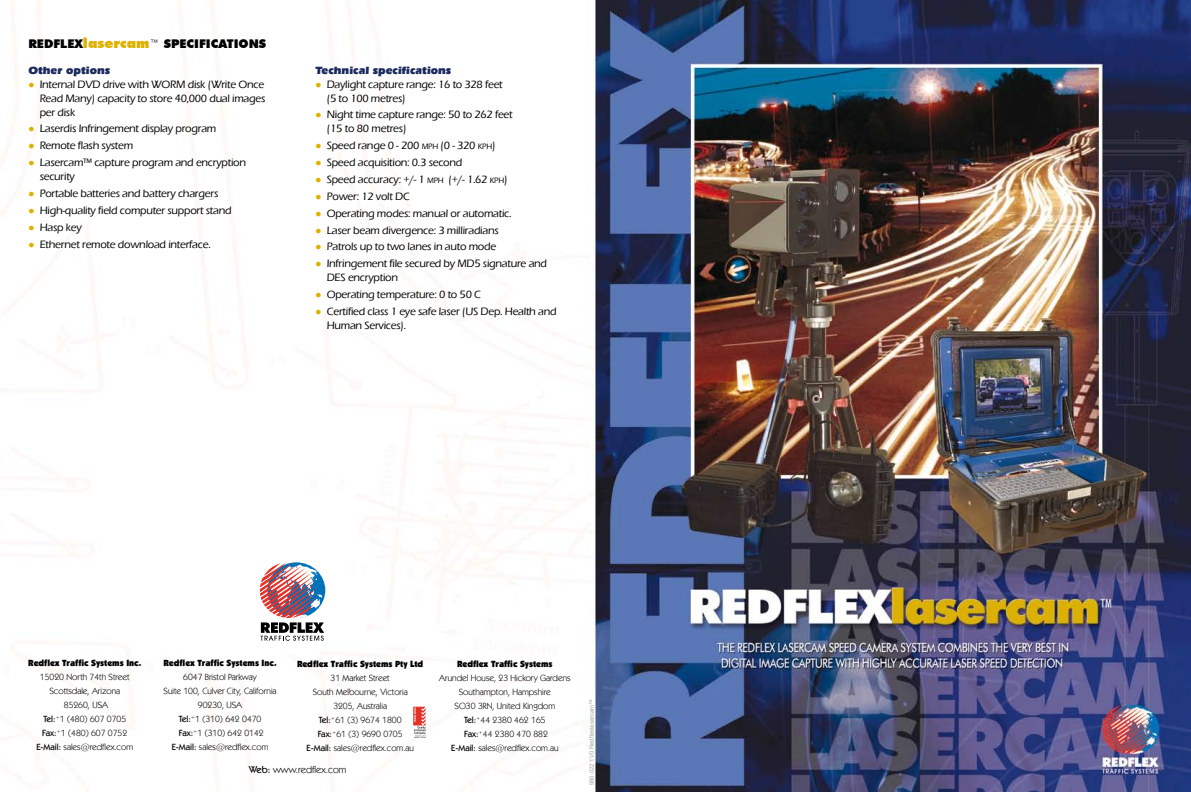
<style>
.page{position:relative;width:1191px;height:792px;background:#fff}
.page>*{position:absolute;margin:0;border:0;box-sizing:border-box;transform-origin:0 0}
.t1{font:900 12px "Futura BT";color:#000}
.t2{font:500 11px/16.9px "Eras ITC";letter-spacing:-.025em;color:#000}
.t3{font:900 11px "Eras IT Cby BT";color:#1b295e}
.t4{font:10px "Kabel IT Cby BT";color:#000}
.t5{font:9px/14px "Kabel IT Cby BT";color:#000;text-align:center}
.t6{font:900 9px "Kabel IT Cby BT";color:#000}
.t7{font:8px/16.9px "Wingdings";color:#deb200;text-align:justify}
.t8{font:6px "Arial";color:#a6a7a9}
.s1{font-size:14px;color:#deb200}
.s2{font-weight:300}
.s3{font-size:8px}
.s4{font-weight:500}
</style>
<div class="page">
<img style="left:5px;top:0;width:1186px;height:792px">
<svg style="left:260px;top:562px;width:64px;height:79px"></svg>
<svg style="left:413px;top:707px;width:12px;height:31px"></svg>
<svg style="left:316px;top:293px;width:5px;height:21px"></svg>
<p class="t1" style="left:28px;top:37px;width:239px">REDFLEX<span class="s1">lasercam</span><span class="s2">™</span> SPECIFICATIONS</p>
<p class="t3" style="left:28px;top:63px;width:83px">Other options</p>
<p class="t2" style="left:40px;top:77px;width:227px;line-height:14px;text-align:justify">Internal DVD drive with WORM disk (Write Once Read Many) capacity to store 40,000 dual images per disk</p>
<p class="t2" style="left:40px;top:120px;width:208px">Laserdis Infringement display program<br>Remote flash system<br>Lasercam™ capture program and encryption</p>
<p class="t2" style="left:40px;top:168px;width:193px">security<br>Portable batteries and battery chargers<br>High-quality field computer support stand<br>Hasp key<br>Ethernet remote download interface.</p>
<p class="t7" style="left:28px;top:76px;width:7px">●</p>
<p class="t7" style="left:28px;top:121px;width:7px">● ● ●</p>
<p class="t7" style="left:28px;top:186px;width:7px">● ● ● ●</p>
<p class="t3" style="left:315px;top:63px;width:137px">Technical specifications</p>
<p class="t2" style="left:327px;top:77px;width:177px;line-height:14px">Daylight capture range: 16 to 328 feet (5 to 100 metres)</p>
<p class="t2" style="left:327px;top:108px;width:187px;line-height:14px">Night time capture range: 50 to 262 feet (15 to 80 metres)</p>
<p class="t2" style="left:327px;top:137px;width:222px">Speed range 0 - 200 <span class="s3">MPH</span> (0 - 320 <span class="s3">KPH</span>)<br>Speed acquisition: 0.3 second<br>Speed accuracy: +/- 1 <span class="s3">MPH</span> (+/- 1.62 <span class="s3">KPH</span>)<br>Power: 12 volt DC<br>Operating modes: manual or automatic.<br>Laser beam divergence: 3 milliradians<br>Patrols up to two lanes in auto mode Infringement file secured by MD5 signature and</p>
<p class="t2" style="left:327px;top:269px;width:231px">DES encryption<br>Operating temperature: 0 to 50 C<br>Certified class 1 eye safe laser (US Dep. Health and</p>
<p class="t2" style="left:327px;top:317px;width:81px">Human Services).</p>
<p class="t7" style="left:315px;top:76px;width:7px">●</p>
<p class="t7" style="left:315px;top:107px;width:7px">●</p>
<p class="t7" style="left:315px;top:138px;width:7px">● ● ● ● ● ● ● ●</p>
<p class="t6" style="left:28px;top:657px;width:114px">Redflex Traffic Systems Inc.</p>
<p class="t5" style="left:36px;top:670px;width:98px">15020 North 74th Street<br>Scottsdale, Arizona<br>85260, USA<br><span class="s4">Tel:</span><sup>+</sup>1 (480) 607 0705<br><span class="s4">Fax:</span><sup>+</sup>1 (480) 607 0752<br><span class="s4">E-Mail:</span> sales@redflex.com</p>
<p class="t6" style="left:164px;top:657px;width:114px">Redflex Traffic Systems Inc.</p>
<p class="t5" style="left:164px;top:670px;width:114px">6047 Bristol Parkway<br>Suite 100, Culver City, California<br>90230, USA<br><span class="s4">Tel:</span><sup>+</sup>1 (310) 642 0470<br><span class="s4">Fax:</span><sup>+</sup>1 (310) 642 0142<br><span class="s4">E-Mail:</span> sales@redflex.com</p>
<p class="t6" style="left:297px;top:658px;width:128px">Redflex Traffic Systems Pty Ltd</p>
<p class="t5" style="left:306px;top:671px;width:109px">31 Market Street<br>South Melbourne, Victoria<br>3205, Australia<br><span class="s4">Tel:</span><sup>+</sup>61 (3) 9674 1800<br><span class="s4">Fax:</span><sup>+</sup>61 (3) 9690 0705<br><span class="s4">E-Mail:</span> sales@redflex.com.au</p>
<p class="t4" style="left:249px;top:763px;width:99px"><span class="s4">Web:</span> www.redflex.com</p>
<p class="t6" style="left:457px;top:658px;width:97px">Redflex Traffic Systems</p>
<p class="t5" style="left:439px;top:670px;width:133px">Arundel House, 23 Hickory Gardens<br>Southampton, Hampshire<br>SO30 3RN, United Kingdom<br><span class="s4">Tel:</span><sup>+</sup>44 2380 462 165<br><span class="s4">Fax:</span><sup>+</sup>44 2380 470 882<br><span class="s4">E-Mail:</span> sales@redflex.com.au</p>
<p class="t8" style="left:587px;top:785px;width:88px;rotate:-90deg">980-022 1V0 Redflexlasercam™</p>
</div>
